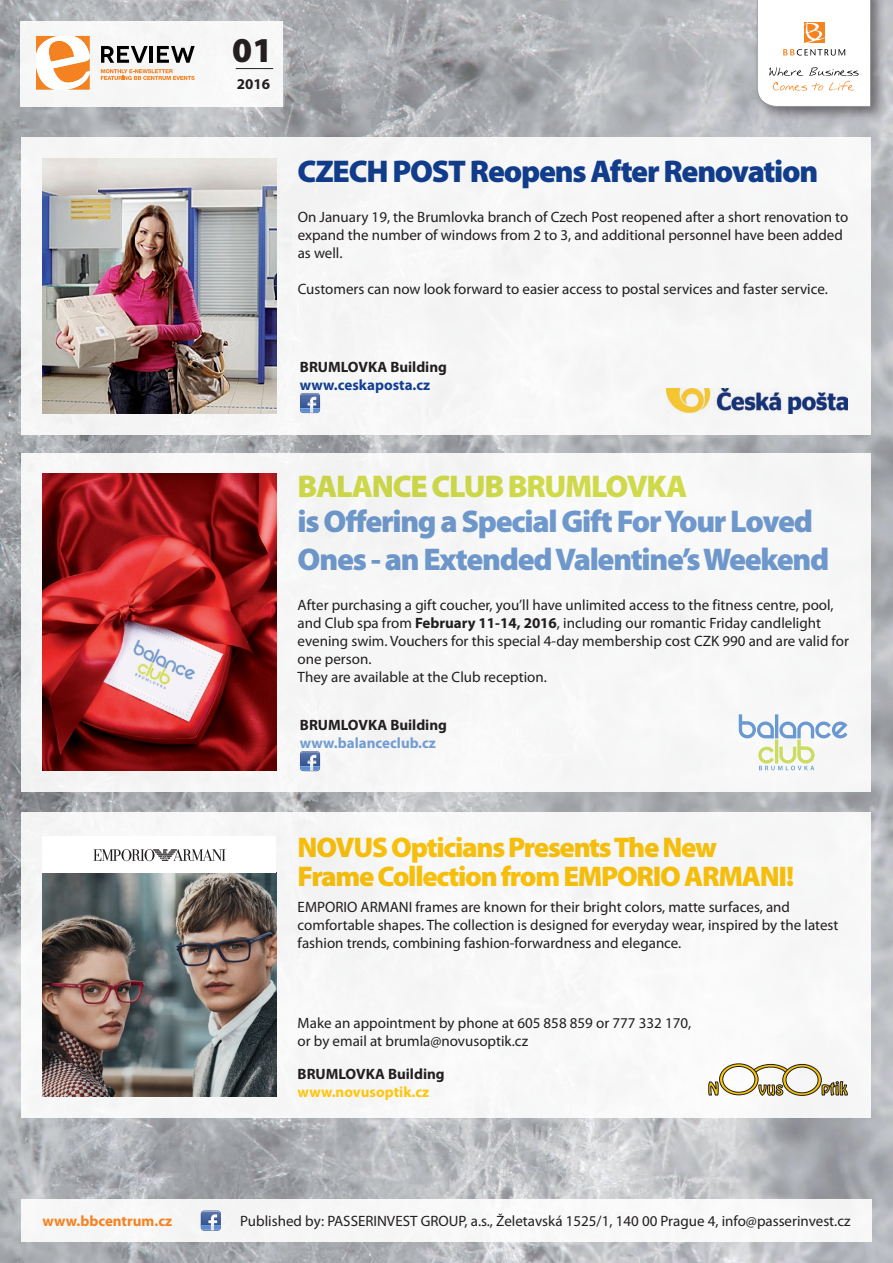
<style>
.page{position:relative;width:893px;height:1263px;background:#fff}
.page>*{position:absolute;margin:0;border:0;box-sizing:border-box;transform-origin:0 0}
.t1{font:900 35.1px "Myriad Pro";color:#231f20}
.t2{font:900 31.5px/37.8px "Myriad Pro";letter-spacing:-.04em;color:#729cd1}
.t3{font:900 31.5px "Myriad Pro";letter-spacing:-.04em;color:#123f90}
.t4{font:900 31.5px "Myriad Pro";letter-spacing:-.04em;color:#d4df4c}
.t5{font:900 28.5px/28.5px "Myriad Pro";letter-spacing:-.045em;color:#fec50d}
.t6{font:15px/18px "Myriad Pro";color:#231f20}
.t7{font:700 15px "Myriad Pro";color:#231f20}
.t8{font:700 15px "Myriad Pro";color:#729cd1}
.t9{font:700 15px "Myriad Pro";color:#fec50d}
.t10{font:700 15px "Myriad Pro";color:#123f90}
.t11{font:700 15px "Myriad Pro";color:#f58220}
.s1{font-weight:700}
</style>
<div class="page">
<img style="left:0;top:0;width:893px;height:1263px">
<div style="left:21px;top:21px;width:262px;height:86px;background:#f7f7f7"></div>
<hr style="left:236px;top:68px;width:37px;height:1px;background:#231f20">
<div style="left:754px;top:0;width:132px;height:122px;background:#231f20;opacity:.5"></div>
<svg style="left:757px;top:0;width:114px;height:107px"></svg>
<div style="left:22px;top:453px;width:849px;height:338px;background:#f6f7f7"></div>
<img style="left:43px;top:474px;width:233px;height:296px">
<svg style="left:300px;top:751px;width:20px;height:20px"></svg>
<svg style="left:739px;top:714px;width:108px;height:56px"></svg>
<hr style="left:775px;top:739px;width:3px;height:24px;background:#cbdc61">
<div style="left:22px;top:813px;width:849px;height:305px;background:#f7f7f8"></div>
<img style="left:43px;top:873px;width:233px;height:224px">
<div style="left:43px;top:836px;width:233px;height:36px;background:#fff"></div>
<svg style="left:94px;top:849px;width:131px;height:12px"></svg>
<svg style="left:274px;top:1144px;width:5px;height:5px"></svg>
<svg style="left:709px;top:1064px;width:138px;height:31px"></svg>
<div style="left:22px;top:137px;width:849px;height:297px;background:#f6f6f7"></div>
<img style="left:43px;top:158px;width:233px;height:255px">
<svg style="left:300px;top:393px;width:20px;height:20px"></svg>
<img style="left:666px;top:388px;width:181px;height:25px">
<svg style="left:101px;top:46px;width:47px;height:17px"></svg>
<hr style="left:150px;top:46px;width:3px;height:17px;background:#000">
<svg style="left:157px;top:46px;width:38px;height:17px"></svg>
<svg style="left:36px;top:36px;width:54px;height:54px"></svg>
<svg style="left:101px;top:69px;width:94px;height:11px"></svg>
<div style="left:22px;top:1199px;width:850px;height:43px;background:#f7f7f8"></div>
<svg style="left:201px;top:1210px;width:20px;height:20px"></svg>
<h1 class="t1" style="left:232px;top:30px;width:42px">01</h1>
<p class="t7" style="left:237px;top:74px;width:35px">2016</p>
<h2 class="t3" style="left:298px;top:153px;width:522px">CZECH POST Reopens After Renovation</h2>
<p class="t6" style="left:298px;top:208px;width:552px">On January 19, the Brumlovka branch of Czech Post reopened after a short renovation to expand the number of windows from 2 to 3, and additional personnel have been added as well.</p>
<p class="t6" style="left:298px;top:280px;width:532px">Customers can now look forward to easier access to postal services and faster service.</p>
<p class="t7" style="left:300px;top:357px;width:149px">BRUMLOVKA Building</p>
<p class="t10" style="left:300px;top:375px;width:132px">www.ceskaposta.cz</p>
<h2 class="t4" style="left:298px;top:469px;width:391px">BALANCE CLUB BRUMLOVKA</h2>
<h2 class="t2" style="left:298px;top:503px;width:533px">is Offering a Special Gift For Your Loved<br>Ones - an Extended Valentine’s Weekend</h2>
<p class="t6" style="left:298px;top:596px;width:553px">After purchasing a gift coucher, you’ll have unlimited access to the fitness centre, pool, and Club spa from <span class="s1">February 11-14, 2016</span>, including our romantic Friday candlelight evening swim. Vouchers for this special 4-day membership cost CZK 990 and are valid for one person.<br>They are available at the Club reception.</p>
<p class="t7" style="left:300px;top:715px;width:149px">BRUMLOVKA Building</p>
<p class="t8" style="left:300px;top:733px;width:137px">www.balanceclub.cz</p>
<h3 class="t5" style="left:298px;top:834px;width:498px">NOVUS Opticians Presents The New<br>Frame Collection from EMPORIO ARMANI!</h3>
<p class="t6" style="left:298px;top:898px;width:542px">EMPORIO ARMANI frames are known for their bright colors, matte surfaces, and comfortable shapes. The collection is designed for everyday wear, inspired by the latest fashion trends, combining fashion-forwardness and elegance.</p>
<p class="t6" style="left:298px;top:1014px;width:395px">Make an appointment by phone at 605 858 859 or 777 332 170, or by email at brumla@novusoptik.cz</p>
<p class="t7" style="left:298px;top:1064px;width:149px">BRUMLOVKA Building</p>
<p class="t9" style="left:298px;top:1082px;width:133px">www.novusoptik.cz</p>
<p class="t11" style="left:43px;top:1211px;width:131px">www.bbcentrum.cz</p>
<p class="t6" style="left:240px;top:1212px;width:612px">Published by: PASSERINVEST GROUP, a.s., Želetavská 1525/1, 140 00 Prague 4, info@passerinvest.cz</p>
</div>
